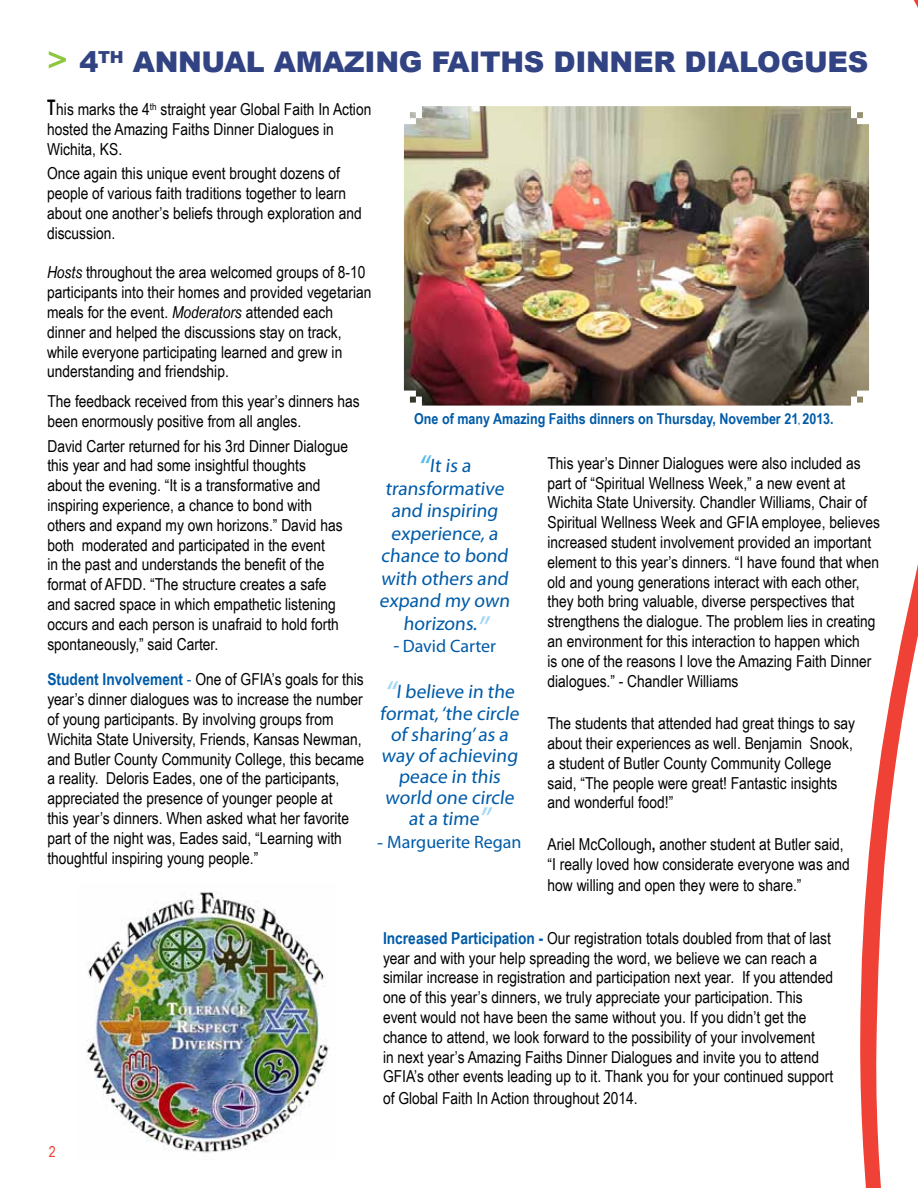
<style>
.page{position:relative;width:918px;height:1188px;background:#fff}
.page>*{position:absolute;margin:0;border:0;box-sizing:border-box;transform-origin:0 0}
.t1{font:900 28.5px "Arial";letter-spacing:-.01em;color:#314382}
.t2{font:19.5px/22.5px "Myriad Pro";color:#005ba8;text-align:center}
.t3{font:18px "Myriad Pro";color:#005ba8}
.t4{font:16.5px/19.8px "Arial Narrow";color:#000}
.t5{font:700 15px "Arial Narrow";color:#005ba8}
.t6{font:15px "Arial Narrow";color:#ef4135}
.s1{font-weight:700;font-size:21.45px}
.s2{font-style:italic}
.s3{font-weight:700;color:#005ba8}
.s4{color:#005ba8}
.s5{font-size:8.7px}
.s6{font-size:33px;color:#54bceb}
.s7{font-size:33px;color:#a3d7f4}
.s8{font-size:19.5px}
.s9{font-weight:700}
</style>
<div class="page">
<img style="left:86px;top:892px;width:243px;height:261px">
<svg style="left:860px;top:0;width:58px;height:1188px"></svg>
<svg style="left:49px;top:51px;width:17px;height:17px"></svg>
<img style="left:404px;top:106px;width:465px;height:300px">
<h1 class="t1" style="left:79px;top:41px;width:791px">4<sup>TH</sup> ANNUAL AMAZING FAITHS DINNER DIALOGUES</h1>
<p class="t4" style="left:47px;top:99px;width:326px"><span class="s1">T</span>his marks the 4<sup>th</sup> straight year Global Faith In Action hosted the Amazing Faiths Dinner Dialogues in<br>Wichita, KS.</p>
<p class="t4" style="left:47px;top:163px;width:316px">Once again this unique event brought dozens of people of various faith traditions together to learn about one another’s beliefs through exploration and discussion.</p>
<p class="t4" style="left:47px;top:262px;width:326px"><span class="s2">Hosts</span> throughout the area welcomed groups of 8-10 participants into their homes and provided vegetarian meals for the event. <span class="s2">Moderators</span> attended each dinner and helped the discussions stay on track, while everyone participating learned and grew in understanding and friendship.</p>
<p class="t4" style="left:47px;top:391px;width:314px">The feedback received from this year’s dinners has been enormously positive from all angles.</p>
<p class="t4" style="left:47px;top:435px;width:302px">David Carter returned for his 3rd Dinner Dialogue this year and had some insightful thoughts<br>about the evening. “It is a transformative and inspiring experience, a chance to bond with others and expand my own horizons.” David has both moderated and participated in the event<br>in the past and understands the benefit of the format of AFDD. “The structure creates a safe and sacred space in which empathetic listening occurs and each person is unafraid to hold forth spontaneously,” said Carter.</p>
<p class="t4" style="left:47px;top:669px;width:318px"><span class="s3">Student Involvement</span> <span class="s4">-</span> One of GFIA’s goals for this year’s dinner dialogues was to increase the number of young participants. By involving groups from Wichita State University, Friends, Kansas Newman, and Butler County Community College, this became a reality. Deloris Eades, one of the participants, appreciated the presence of younger people at<br>this year’s dinners. When asked what her favorite part of the night was, Eades said, “Learning with thoughtful inspiring young people.”</p>
<p class="t5" style="left:414px;top:408px;width:421px">One of many Amazing Faiths dinners on Thursday, November 21<span class="s5">,</span> 2013.</p>
<p class="t4" style="left:548px;top:453px;width:334px">This year’s Dinner Dialogues were also included as part of “Spiritual Wellness Week,” a new event at Wichita State University. Chandler Williams, Chair of Spiritual Wellness Week and GFIA employee, believes increased student involvement provided an important element to this year’s dinners. “I have found that when old and young generations interact with each other, they both bring valuable, diverse perspectives that strengthens the dialogue. The problem lies in creating an environment for this interaction to happen which<br>is one of the reasons I love the Amazing Faith Dinner dialogues.” - Chandler Williams</p>
<p class="t2" style="left:379px;top:454px;width:135px"><span class="s6">“</span>It is a transformative and inspiring experience, a chance to bond with others and expand my own horizons.<span class="s7">”</span></p>
<p class="t3" style="left:393px;top:635px;width:105px"><span class="s8">-</span> David Carter</p>
<p class="t2" style="left:380px;top:681px;width:143px;line-height:21px"><span class="s7">“</span>I believe in the format,‘the circle of sharing’as a way of achieving peace in this world one circle at a time<span class="s7">”</span></p>
<p class="t3" style="left:377px;top:831px;width:146px"><span class="s8">-</span> Marguerite Regan</p>
<p class="t4" style="left:548px;top:713px;width:309px">The students that attended had great things to say about their experiences as well. Benjamin Snook, a student of Butler County Community College said, “The people were great! Fantastic insights and wonderful food!”</p>
<p class="t4" style="left:548px;top:834px;width:304px">Ariel McCollough<span class="s9">,</span> another student at Butler said, “I really loved how considerate everyone was and</p>
<p class="t4" style="left:548px;top:875px;width:255px">how willing and open they were to share.”</p>
<p class="t4" style="left:383px;top:928px;width:452px"><span class="s3">Increased Participation -</span> Our registration totals doubled from that of last year and with your help spreading the word, we believe we can reach a similar increase in registration and participation next year. If you attended one of this year’s dinners, we truly appreciate your participation. This event would not have been the same without you. If you didn’t get the chance to attend, we look forward to the possibility of your involvement<br>in next year’s Amazing Faiths Dinner Dialogues and invite you to attend GFIA’s other events leading up to it. Thank you for your continued support</p>
<p class="t4" style="left:383px;top:1088px;width:256px">of Global Faith In Action throughout 2014.</p>
<p class="t6" style="left:49px;top:1141px;width:8px">2</p>
</div>
